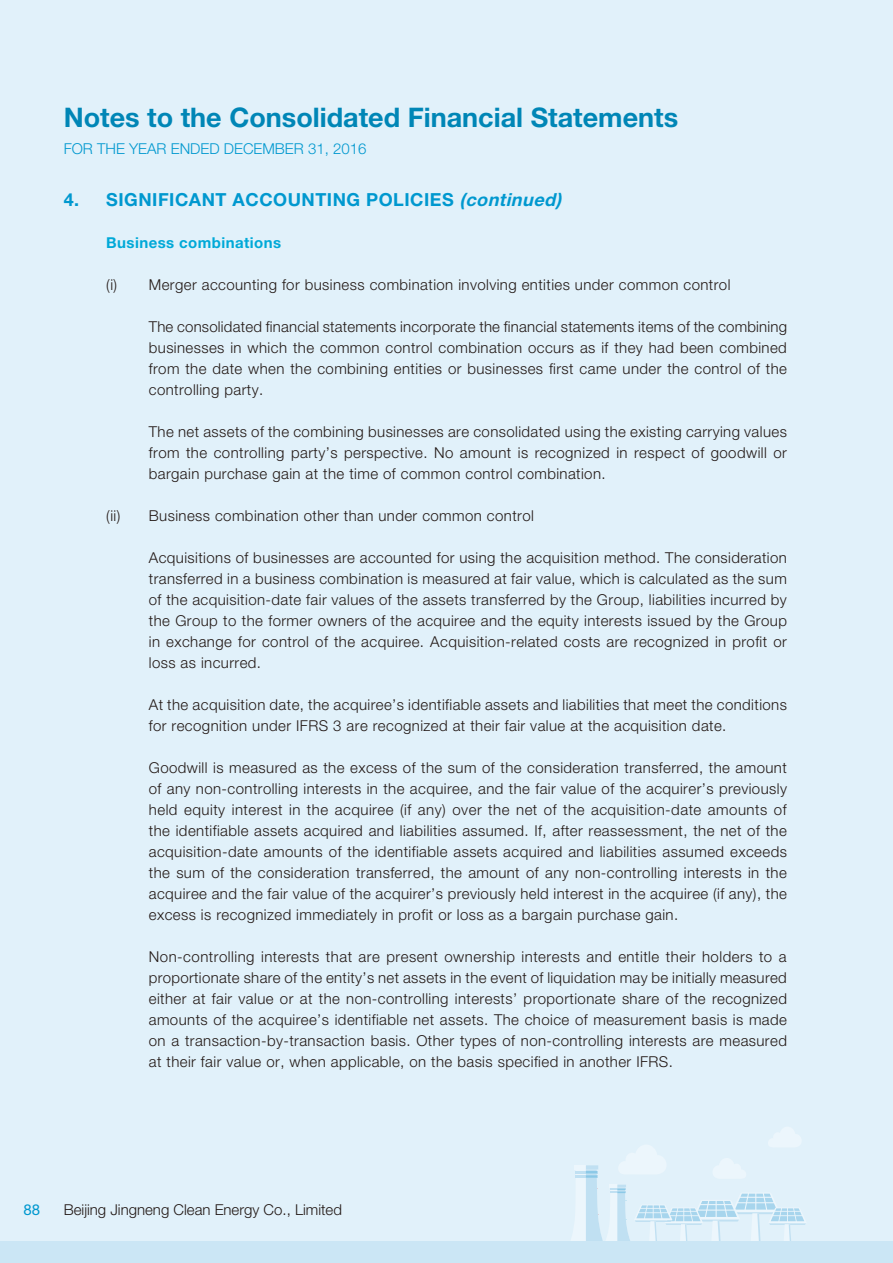
<style>
.page{position:relative;width:893px;height:1263px;background:#e1f1fa}
.page>*{position:absolute;margin:0;border:0;box-sizing:border-box;transform-origin:0 0}
.t1{font:700 27px "Helvetica Neue LT Std";color:#0086b6}
._01_Heading_1{font:700 18px "Helvetica Neue LT Std";letter-spacing:.03em;color:#0098cf}
._00_Body_text{font:300 15px/21px "Helvetica Neue LT Std";letter-spacing:.03em;color:#231916;text-align:justify}
._00_Body_text-2{font:300 15px "Helvetica Neue LT Std";color:#231916}
.t2{font:300 15px "Helvetica Neue LT Std";color:#0098cf}
._02_Heading_2{font:700 15px "Helvetica Neue LT Std";letter-spacing:.03em;color:#00a9d8}
.t3{font:15px "Helvetica Neue LT Std";color:#0098cf}
.s1{font-style:italic}
</style>
<div class="page">
<svg style="left:557px;top:1127px;width:250px;height:115px"></svg>
<div style="left:0;top:1242px;width:893px;height:21px;background:#cbe6f5"></div>
<h1 class="t1" style="left:64px;top:100px;width:616px">Notes to the Consolidated Financial Statements</h1>
<p class="t2" style="left:64px;top:140px;width:304px">FOR THE YEAR ENDED DECEMBER 31, 2016</p>
<p class="_01_Heading_1" style="left:64px;top:189px;width:499px">4. SIGNIFICANT ACCOUNTING POLICIES <span class="s1">(continued)</span></p>
<p class="_02_Heading_2" style="left:106px;top:234px;width:176px">Business combinations</p>
<p class="_00_Body_text" style="left:106px;top:274px;width:626px">(i) Merger accounting for business combination involving entities under common control</p>
<p class="_00_Body_text" style="left:149px;top:316px;width:640px">The consolidated financial statements incorporate the financial statements items of the combining businesses in which the common control combination occurs as if they had been combined from the date when the combining entities or businesses first came under the control of the controlling party.</p>
<p class="_00_Body_text" style="left:149px;top:421px;width:640px">The net assets of the combining businesses are consolidated using the existing carrying values from the controlling party’s perspective. No amount is recognized in respect of goodwill or bargain purchase gain at the time of common control combination.</p>
<p class="_00_Body_text" style="left:106px;top:505px;width:429px">(ii) Business combination other than under common control</p>
<p class="_00_Body_text" style="left:149px;top:547px;width:640px">Acquisitions of businesses are accounted for using the acquisition method. The consideration transferred in a business combination is measured at fair value, which is calculated as the sum of the acquisition-date fair values of the assets transferred by the Group, liabilities incurred by the Group to the former owners of the acquiree and the equity interests issued by the Group in exchange for control of the acquiree. Acquisition-related costs are recognized in profit or loss as incurred.</p>
<p class="_00_Body_text" style="left:149px;top:694px;width:640px">At the acquisition date, the acquiree’s identifiable assets and liabilities that meet the conditions for recognition under IFRS 3 are recognized at their fair value at the acquisition date.</p>
<p class="_00_Body_text" style="left:149px;top:757px;width:640px">Goodwill is measured as the excess of the sum of the consideration transferred, the amount of any non-controlling interests in the acquiree, and the fair value of the acquirer’s previously held equity interest in the acquiree (if any) over the net of the acquisition-date amounts of the identifiable assets acquired and liabilities assumed. If, after reassessment, the net of the acquisition-date amounts of the identifiable assets acquired and liabilities assumed exceeds the sum of the consideration transferred, the amount of any non-controlling interests in the acquiree and the fair value of the acquirer’s previously held interest in the acquiree (if any), the excess is recognized immediately in profit or loss as a bargain purchase gain.</p>
<p class="_00_Body_text" style="left:149px;top:946px;width:640px">Non-controlling interests that are present ownership interests and entitle their holders to a proportionate share of the entity’s net assets in the event of liquidation may be initially measured either at fair value or at the non-controlling interests’ proportionate share of the recognized amounts of the acquiree’s identifiable net assets. The choice of measurement basis is made on a transaction-by-transaction basis. Other types of non-controlling interests are measured at their fair value or, when applicable, on the basis specified in another IFRS.</p>
<p class="t3" style="left:24px;top:1200px;width:18px">88</p>
<p class="_00_Body_text-2" style="left:64px;top:1200px;width:280px">Beijing Jingneng Clean Energy Co., Limited</p>
</div>
